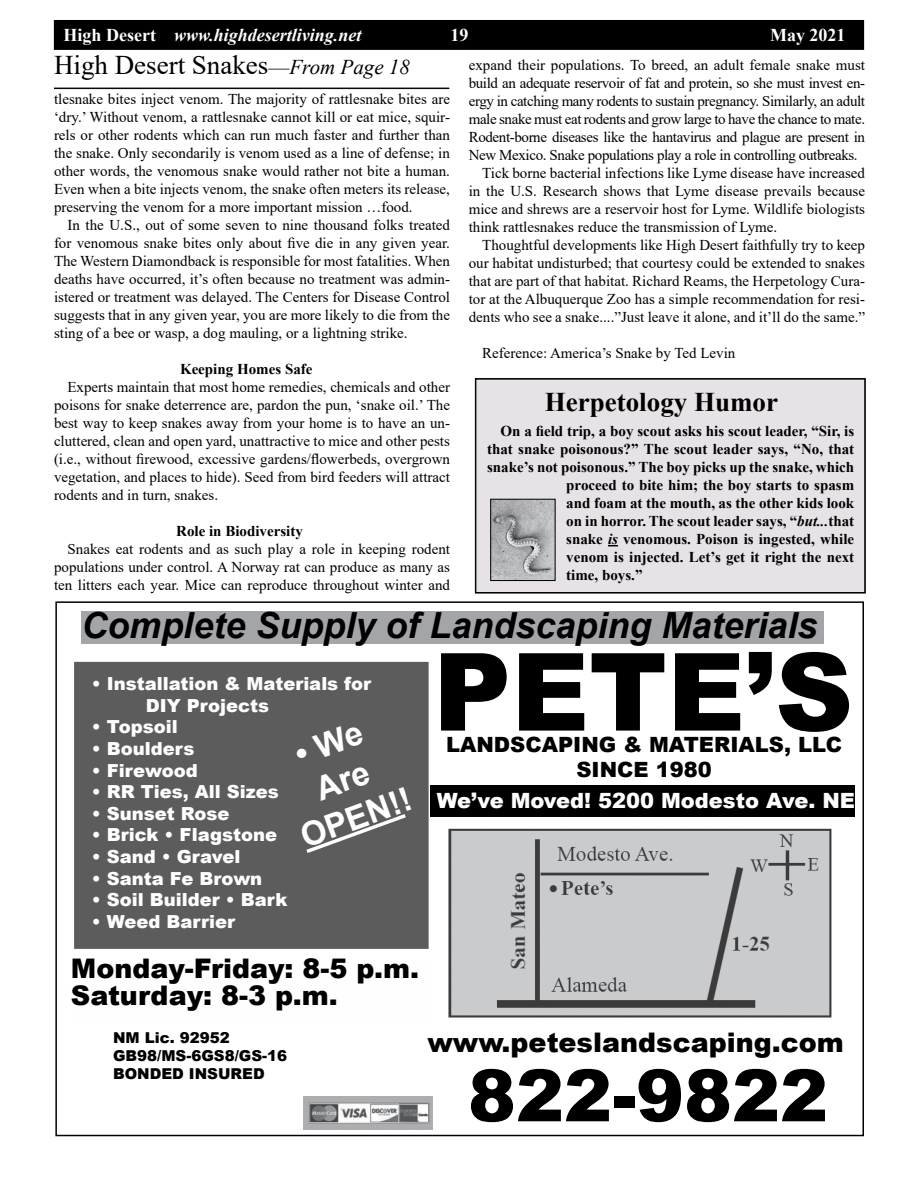
<style>
.page{position:relative;width:918px;height:1188px;background:#fff}
.page>*{position:absolute;margin:0;border:0;box-sizing:border-box;transform-origin:0 0}
.t1{font:900 108px "Arial";color:#000}
.t2{font:900 72px "Arial";color:#000}
.t3{font:italic 700 36px "Arial";color:#000}
.t4{font:700 33px/39.6px "Arial";color:#fefefe;text-align:center}
.t5{font:900 27px/27px "Arial";color:#000}
.t6{font:27px "Times New Roman";color:#000}
.t7{font:700 27px "Times New Roman";color:#000}
.t8{font:900 21px/25.2px "Arial";color:#000;text-align:center}
.t9{font:900 21px "Arial";color:#fefefe}
.t10{font:900 18px/21.6px "Arial";color:#fefefe}
.t11{font:italic 700 18px "Times New Roman";color:#fefefe}
.t12{font:700 18px "Times New Roman";color:#fefefe}
.t13{font:15px/18px "Times New Roman";color:#000;text-align:justify}
.t14{font:700 15px "Times New Roman";color:#000}
.t15{font:15px "Times New Roman";letter-spacing:-.025em;color:#000}
.t16{font:900 15px/18px "Arial";color:#000}
.s1{font-style:normal}
.s2{font-size:21px}
.s3{font-style:italic;font-size:21px}
.s4{font-style:italic}
</style>
<div class="page">
<div style="left:54px;top:20px;width:810px;height:29px;background:#000"></div>
<div style="left:54px;top:20px;width:810px;height:30px;border:1px solid #000"></div>
<div style="left:475px;top:378px;width:391px;height:215px;background:#e6e2e5"></div>
<div style="left:476px;top:379px;width:389px;height:214px;border:1px solid #000"></div>
<img style="left:492px;top:501px;width:61px;height:78px">
<div style="left:490px;top:499px;width:65px;height:82px;border:1px solid #000"></div>
<hr style="left:54px;top:88px;width:395px;height:1px;background:#000">
<img style="left:448px;top:828px;width:384px;height:190px">
<div style="left:81px;top:612px;width:743px;height:32px;background:#a3a5a8"></div>
<div style="left:431px;top:785px;width:424px;height:32px;background:#000"></div>
<div style="left:76px;top:663px;width:351px;height:284px;background:#5c5c5c"></div>
<svg style="left:306px;top:814px;width:100px;height:39px"></svg>
<img style="left:303px;top:1097px;width:130px;height:32px">
<p class="t11" style="left:64px;top:22px;width:299px"><span class="s1">High Desert</span> www.highdesertliving.net</p>
<p class="t12" style="left:451px;top:22px;width:19px">19</p>
<p class="t12" style="left:770px;top:22px;width:77px">May 2021</p>
<h3 class="t6" style="left:54px;top:46px;width:357px">High Desert Snakes<span class="s2">—</span><span class="s3">From Page 18</span></h3>
<p class="t13" style="left:54px;top:90px;width:398px">tlesnake bites inject venom. The majority of rattlesnake bites are ‘dry.’ Without venom, a rattlesnake cannot kill or eat mice, squir&shy;rels or other rodents which can run much faster and further than the snake. Only secondarily is venom used as a line of defense; in other words, the venomous snake would rather not bite a human.<br>Even when a bite injects venom, the snake often meters its release, preserving the venom for a more important mission …food.</p>
<p class="t13" style="left:54px;top:216px;width:398px;text-indent:14px">In the U.S., out of some seven to nine thousand folks treated for venomous snake bites only about five die in any given year.<br>The Western Diamondback is responsible for most fatalities. When deaths have occurred, it’s often because no treatment was admin&shy;istered or treatment was delayed. The Centers for Disease Control suggests that in any given year, you are more likely to die from the sting of a bee or wasp, a dog mauling, or a lightning strike.</p>
<p class="t14" style="left:180px;top:359px;width:134px">Keeping Homes Safe</p>
<p class="t13" style="left:54px;top:378px;width:398px;text-indent:14px">Experts maintain that most home remedies, chemicals and other poisons for snake deterrence are, pardon the pun, ‘snake oil.’ The best way to keep snakes away from your home is to have an un&shy;cluttered, clean and open yard, unattractive to mice and other pests (i.e., without firewood, excessive gardens/flowerbeds, overgrown vegetation, and places to hide). Seed from bird feeders will attract rodents and in turn, snakes.</p>
<p class="t14" style="left:176px;top:521px;width:128px">Role in Biodiversity</p>
<p class="t13" style="left:54px;top:540px;width:398px;text-indent:14px">Snakes eat rodents and as such play a role in keeping rodent populations under control. A Norway rat can produce as many as ten litters each year. Mice can reproduce throughout winter and</p>
<p class="t13" style="left:469px;top:55px;width:398px">expand their populations. To breed, an adult female snake must</p>
<p class="t15" style="left:469px;top:72px;width:398px">build an adequate reservoir of fat and protein, so she must invest en-</p>
<p class="t15" style="left:469px;top:90px;width:398px">ergy in catching many rodents to sustain pregnancy. Similarly, an adult</p>
<p class="t15" style="left:469px;top:108px;width:398px">male snake must eat rodents and grow large to have the chance to mate.</p>
<p class="t15" style="left:469px;top:126px;width:398px">Rodent-borne diseases like the hantavirus and plague are present in</p>
<p class="t15" style="left:469px;top:144px;width:390px">New Mexico. Snake populations play a role in controlling outbreaks.</p>
<p class="t13" style="left:482px;top:163px;width:384px">Tick borne bacterial infections like Lyme disease have increased</p>
<p class="t13" style="left:469px;top:181px;width:398px">in the U.S. Research shows that Lyme disease prevails because</p>
<p class="t13" style="left:469px;top:199px;width:398px">mice and shrews are a reservoir host for Lyme. Wildlife biologists</p>
<p class="t13" style="left:469px;top:217px;width:310px">think rattlesnakes reduce the transmission of Lyme.</p>
<p class="t13" style="left:482px;top:235px;width:384px">Thoughtful developments like High Desert faithfully try to keep</p>
<p class="t13" style="left:469px;top:253px;width:398px">our habitat undisturbed; that courtesy could be extended to snakes</p>
<p class="t13" style="left:469px;top:271px;width:398px">that are part of that habitat. Richard Reams, the Herpetology Cura-</p>
<p class="t13" style="left:469px;top:289px;width:398px">tor at the Albuquerque Zoo has a simple recommendation for resi-</p>
<p class="t13" style="left:469px;top:307px;width:398px">dents who see a snake....”Just leave it alone, and it’ll do the same.”</p>
<p class="t13" style="left:482px;top:343px;width:255px">Reference: America’s Snake by Ted Levin</p>
<h3 class="t7" style="left:545px;top:382px;width:235px">Herpetology Humor</h3>
<p class="t14" style="left:501px;top:420px;width:355px">On a field trip, a boy scout asks his scout leader, “Sir, is</p>
<p class="t14" style="left:487px;top:438px;width:369px">that snake poisonous?” The scout leader says, “No, that</p>
<p class="t14" style="left:487px;top:456px;width:369px">snake’s not poisonous.” The boy picks up the snake, which</p>
<p class="t14" style="left:566px;top:474px;width:289px">proceed to bite him; the boy starts to spasm</p>
<p class="t14" style="left:566px;top:492px;width:289px">and foam at the mouth, as the other kids look</p>
<p class="t14" style="left:566px;top:510px;width:289px">on in horror. The scout leader says, “<span class="s4">but...</span>that</p>
<p class="t14" style="left:566px;top:528px;width:289px">snake <span class="s4">is</span> venomous. Poison is ingested, while</p>
<p class="t14" style="left:566px;top:546px;width:289px">venom is injected. Let’s get it right the next</p>
<p class="t14" style="left:566px;top:564px;width:78px">time, boys.”</p>
<h3 class="t3" style="left:81px;top:601px;width:738px">Complete Supply of Landscaping Materials</h3>
<p class="t10" style="left:146px;top:673px;width:227px;text-indent:-54px">• Installation &amp; Materials for<br>DIY Projects</p>
<p class="t10" style="left:92px;top:716px;width:87px">• Topsoil</p>
<p class="t10" style="left:92px;top:737px;width:104px">• Boulders</p>
<p class="t10" style="left:92px;top:759px;width:107px">• Firewood</p>
<p class="t10" style="left:92px;top:781px;width:188px">• RR Ties, All Sizes</p>
<p class="t10" style="left:92px;top:802px;width:139px">• Sunset Rose</p>
<p class="t10" style="left:92px;top:824px;width:187px">• Brick • Flagstone</p>
<p class="t10" style="left:92px;top:845px;width:150px">• Sand • Gravel</p>
<p class="t10" style="left:92px;top:867px;width:172px">• Santa Fe Brown</p>
<p class="t10" style="left:92px;top:889px;width:197px">• Soil Builder • Bark</p>
<p class="t10" style="left:92px;top:910px;width:145px">• Weed Barrier</p>
<h3 class="t4" style="left:268px;top:745px;width:117px;rotate:-20deg">• We<br>Are<br>OPEN!!</h3>
<h3 class="t5" style="left:71px;top:954px;width:350px">Monday-Friday: 8-5 p.m.<br>Saturday: 8-3 p.m.</h3>
<h1 class="t1" style="left:433px;top:614px;width:421px">PETE’S</h1>
<h3 class="t8" style="left:446px;top:731px;width:398px">LANDSCAPING &amp; MATERIALS, LLC<br>SINCE 1980</h3>
<h3 class="t9" style="left:437px;top:786px;width:420px">We’ve Moved! 5200 Modesto Ave. NE</h3>
<p class="t16" style="left:113px;top:1028px;width:176px">NM Lic. 92952<br>GB98/MS-6GS8/GS-16<br>BONDED INSURED</p>
<h3 class="t5" style="left:428px;top:1028px;width:418px">www.peteslandscaping.com</h3>
<h2 class="t2" style="left:468px;top:1043px;width:362px">822-9822</h2>
</div>
